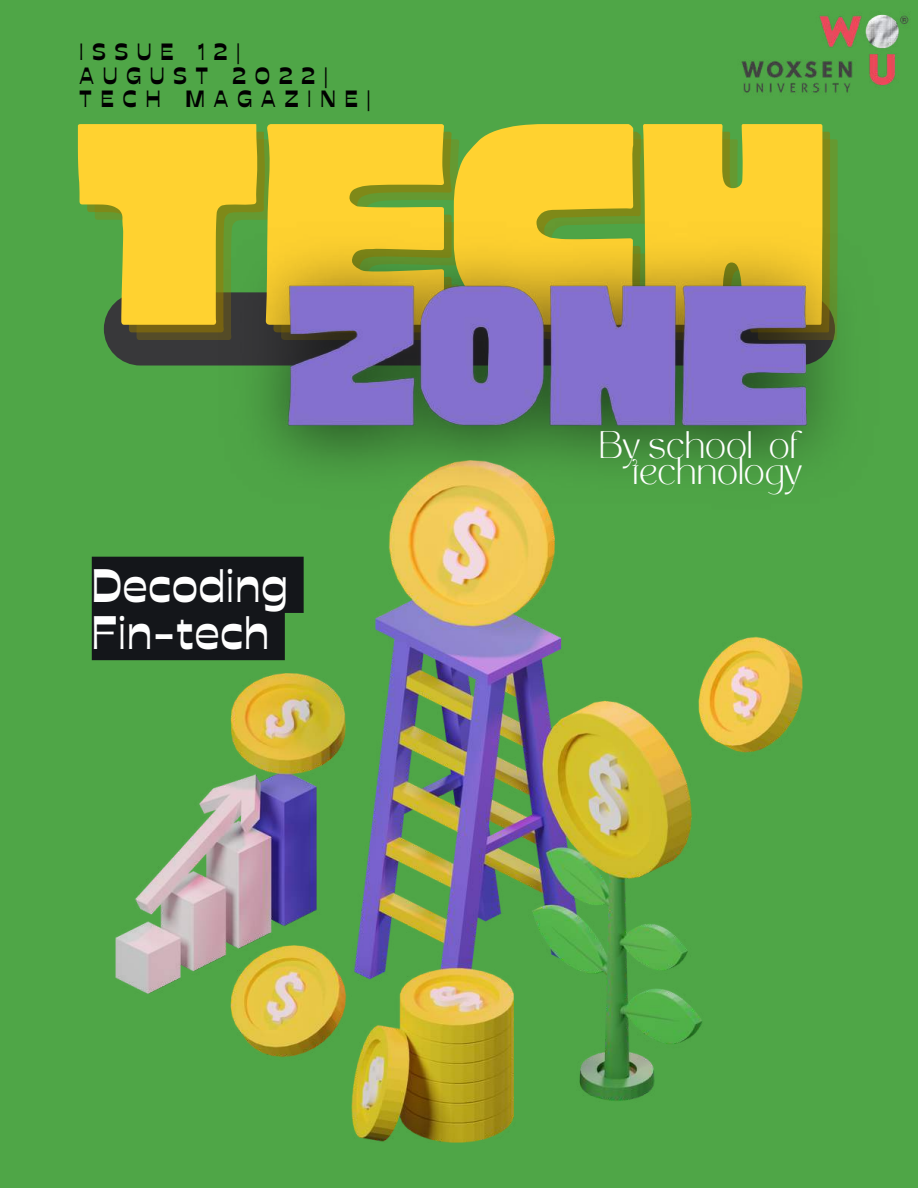
<style>
.page{position:relative;width:918px;height:1188px;background:#4fa647}
.page>*{position:absolute;margin:0;border:0;box-sizing:border-box;transform-origin:0 0}
.t1{font:319.2px "Cubao Free Regular";color:#ffd230}
.t2{font:46.95px/47.2px "Stadio Now Display";letter-spacing:.03em;color:#fff}
.t3{font:26.85px/26.2px "TAN MON CHERI Regular";color:#fff;text-align:right}
.t4{font:23.55px/23.7px "Stadio Now Display";letter-spacing:.385em;color:#000}
</style>
<div class="page">
<img style="left:115px;top:556px;width:688px;height:587px">
<div style="left:104px;top:292px;width:731px;height:74px;background:#38383a;border-radius:37px"></div>
<img style="left:741px;top:14px;width:168px;height:79px">
<img style="left:189px;top:256px;width:650px;height:316px">
<div style="left:92px;top:557px;width:212px;height:103px;background:#14161a"></div>
<p class="t4" style="left:80px;top:40px;width:293px">ISSUE 12|<br>AUGUST 2022|<br>TECH MAGAZINE|</p>
<h1 class="t1" style="left:70px;top:124px;width:764px">tech</h1>
<h2 class="t2" style="left:92px;top:561px;width:198px">Decoding<br>Fin-tech</h2>
<p class="t3" style="left:599px;top:433px;width:205px">By school of technology</p>
</div>
